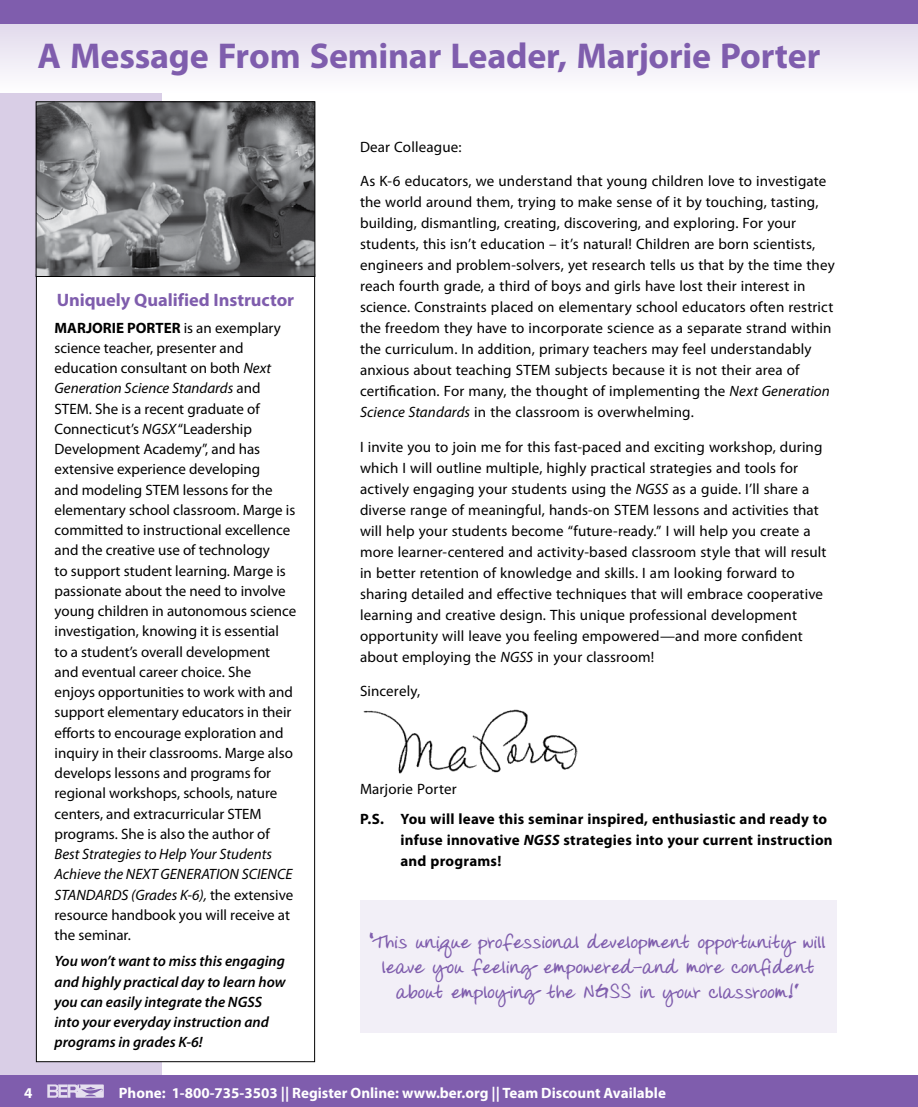
<style>
.page{position:relative;width:918px;height:1107px;background:#fff}
.page>*{position:absolute;margin:0;border:0;box-sizing:border-box;transform-origin:0 0}
.t1{font:700 36px "Myriad Pro";letter-spacing:-.005em;color:#7f5dad}
.t2{font:700 21px/25.2px "Donnys Hand";letter-spacing:.005em;color:#7f5dad;text-align:center}
.t3{font:700 18px "Myriad Pro";letter-spacing:-.005em;color:#7f5dad}
.t4{font:15px/20.2px "Myriad Pro";letter-spacing:.005em;color:#000}
.t5{font:italic 15px/20.2px "Myriad Pro";color:#000}
.t6{font:italic 600 15px/20.2px "Myriad Pro";color:#000}
.t7{font:700 15px/21px "Myriad Pro";letter-spacing:.015em;color:#000}
.t8{font:700 15px "Myriad Pro";color:#fff}
.s1{font-weight:700}
.s2{font-style:italic}
.s3{font-style:normal}
</style>
<div class="page">
<div style="left:0;top:0;width:162px;height:1107px;background:#d9cee6"></div>
<div style="left:0;top:1076px;width:918px;height:31px;background:#7f5dad"></div>
<svg style="left:47px;top:1084px;width:57px;height:14px"></svg>
<svg style="left:0;top:24px;width:918px;height:68px"></svg>
<div style="left:0;top:0;width:918px;height:24px;background:#7f5dad"></div>
<img style="left:363px;top:709px;width:214px;height:65px">
<div style="left:360px;top:900px;width:477px;height:132px;background:#f2eff7"></div>
<div style="left:36px;top:275px;width:279px;height:787px;background:#fff"></div>
<svg style="left:38px;top:104px;width:275px;height:171px;background:#7c7d7f"></svg>
<div style="left:36px;top:102px;width:279px;height:175px;border:1px solid #000"></div>
<h1 class="t1" style="left:38px;top:32px;width:784px">A Message From Seminar Leader, Marjorie Porter</h1>
<p class="t3" style="left:57px;top:288px;width:239px">Uniquely Qualified Instructor</p>
<p class="t4" style="left:55px;top:317px;width:243px"><span class="s1">MARJORIE PORTER</span> is an exemplary science teacher, presenter and education consultant on both <span class="s2">Next Generation Science Standards</span> and STEM. She is a recent graduate of Connecticut’s <span class="s2">NGSX</span> “Leadership Development Academy”, and has extensive experience developing<br>and modeling STEM lessons for the elementary school classroom. Marge is committed to instructional excellence and the creative use of technology<br>to support student learning. Marge is passionate about the need to involve young children in autonomous science investigation, knowing it is essential<br>to a student’s overall development and eventual career choice. She<br>enjoys opportunities to work with and support elementary educators in their efforts to encourage exploration and inquiry in their classrooms. Marge also develops lessons and programs for regional workshops, schools, nature centers, and extracurricular STEM programs. She is also the author of</p>
<p class="t5" style="left:55px;top:844px;width:240px">Best Strategies to Help Your Students<br>Achieve the NEXT GENERATION SCIENCE<br>STANDARDS (Grades K-6), <span class="s3">the extensive resource handbook you will receive at the seminar.</span></p>
<p class="t6" style="left:55px;top:951px;width:232px">You won’t want to miss this engaging and highly practical day to learn how you can easily integrate the NGSS into your everyday instruction and programs in grades K-6!</p>
<p class="t4" style="left:360px;top:137px;width:103px">Dear Colleague:</p>
<p class="t4" style="left:360px;top:171px;width:476px;line-height:21px">As K-6 educators, we understand that young children love to investigate the world around them, trying to make sense of it by touching, tasting, building, dismantling, creating, discovering, and exploring. For your students, this isn’t education – it’s natural! Children are born scientists, engineers and problem-solvers, yet research tells us that by the time they reach fourth grade, a third of boys and girls have lost their interest in science. Constraints placed on elementary school educators often restrict the freedom they have to incorporate science as a separate strand within the curriculum. In addition, primary teachers may feel understandably anxious about teaching STEM subjects because it is not their area of certification. For many, the thought of implementing the <span class="s2">Next Generation Science Standards</span> in the classroom is overwhelming.</p>
<p class="t4" style="left:360px;top:436px;width:468px;line-height:21px">I invite you to join me for this fast-paced and exciting workshop, during which I will outline multiple, highly practical strategies and tools for actively engaging your students using the <span class="s2">NGSS</span> as a guide. I’ll share a diverse range of meaningful, hands-on STEM lessons and activities that will help your students become “future-ready.” I will help you create a more learner-centered and activity-based classroom style that will result in better retention of knowledge and skills. I am looking forward to sharing detailed and effective techniques that will embrace cooperative learning and creative design. This unique professional development opportunity will leave you feeling empowered—and more confident about employing the <span class="s2">NGSS</span> in your classroom!</p>
<p class="t4" style="left:360px;top:681px;width:62px">Sincerely,</p>
<p class="t4" style="left:360px;top:779px;width:98px">Marjorie Porter</p>
<p class="t7" style="left:400px;top:808px;width:434px;text-indent:-40px">P.S. You will leave this seminar inspired, enthusiastic and ready to infuse innovative <span class="s2">NGSS</span> strategies into your current instruction and programs!</p>
<h2 class="t2" style="left:370px;top:930px;width:457px">“This unique professional development opportunity will leave you feeling empowered—and more confident about employing the NGSS in your classroom!”</h2>
<p class="t8" style="left:24px;top:1083px;width:10px">4</p>
<p class="t8" style="left:119px;top:1083px;width:549px">Phone: 1-800-735-3503 || Register Online: www.ber.org || Team Discount Available</p>
</div>
